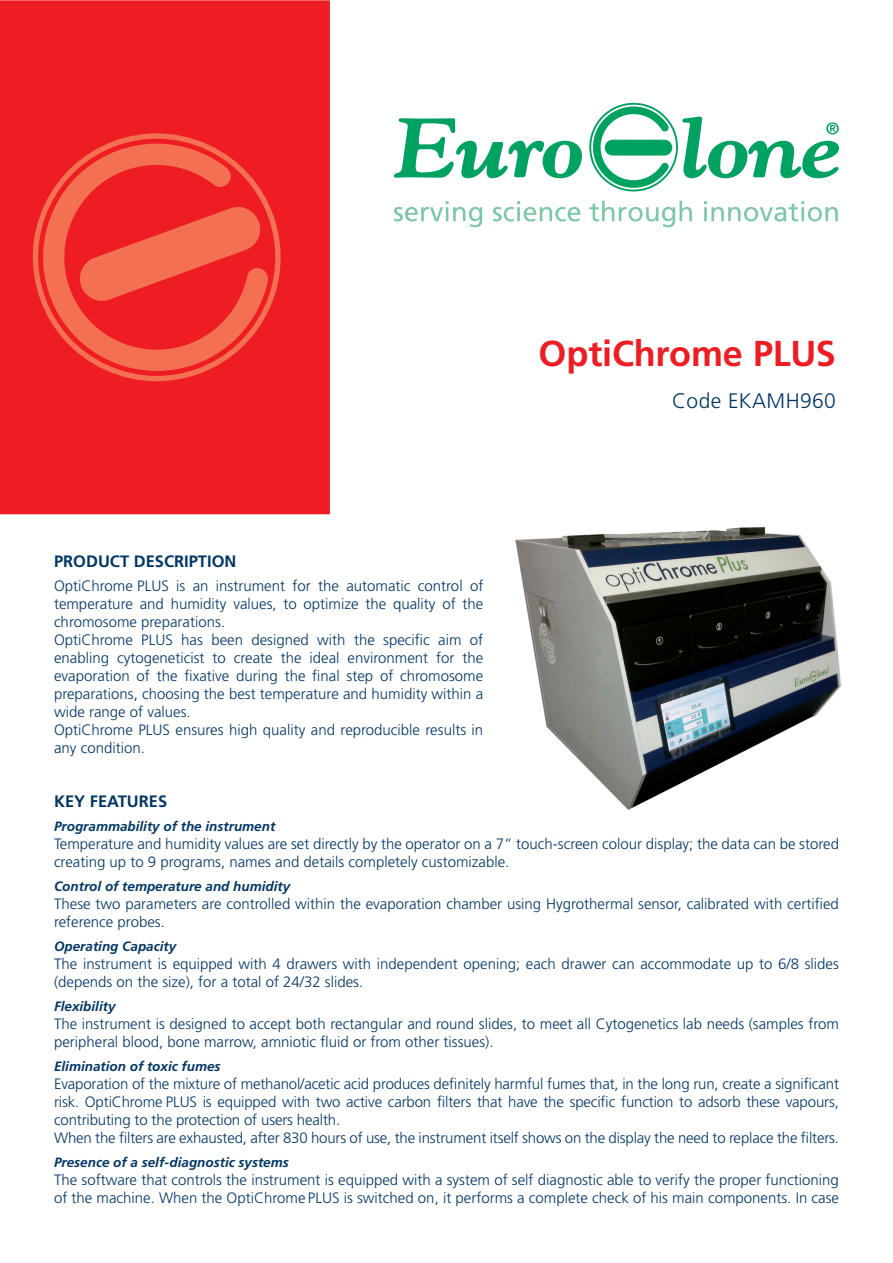
<style>
.page{position:relative;width:893px;height:1263px;background:#fff}
.page>*{position:absolute;margin:0;border:0;box-sizing:border-box;transform-origin:0 0}
.t1{font:700 36px "Frutiger LT Std";letter-spacing:-.005em;color:#ee1d23}
.t2{font:300 21px "Frutiger LT Std";letter-spacing:.02em;color:#003667}
.Normale{font:700 16.5px "Frutiger LT Std";color:#003667}
.Normale-2{font:300 15px/18px "Frutiger LT Std";color:#003667}
.Normale-3{font:italic 700 13.5px "Frutiger LT Std";color:#003667}
</style>
<div class="page">
<svg style="left:394px;top:118px;width:188px;height:60px"></svg>
<svg style="left:589px;top:103px;width:250px;height:88px"></svg>
<svg style="left:394px;top:201px;width:88px;height:26px"></svg>
<svg style="left:493px;top:201px;width:87px;height:20px"></svg>
<svg style="left:589px;top:201px;width:103px;height:26px"></svg>
<svg style="left:704px;top:201px;width:134px;height:20px"></svg>
<div style="left:1px;top:1px;width:328px;height:512px;background:#ee1d23"></div>
<svg style="left:107px;top:133px;width:174px;height:248px"></svg>
<svg style="left:32px;top:144px;width:237px;height:227px"></svg>
<div style="left:0;top:0;width:330px;height:514px;border:2px solid #ee1d23"></div>
<img style="left:515px;top:527px;width:327px;height:283px">
<p class="t1" style="left:539px;top:332px;width:299px">OptiChrome PLUS</p>
<p class="t2" style="left:672px;top:388px;width:165px">Code EKAMH960</p>
<p class="Normale" style="left:54px;top:551px;width:184px">PRODUCT DESCRIPTION</p>
<p class="Normale-2" style="left:54px;top:577px;width:431px;text-align:justify">OptiChrome PLUS is an instrument for the automatic control of temperature and humidity values, to optimize the quality of the chromosome preparations.</p>
<p class="Normale-2" style="left:54px;top:631px;width:431px;text-align:justify">OptiChrome PLUS has been designed with the specific aim of enabling cytogeneticist to create the ideal environment for the evaporation of the fixative during the final step of chromosome preparations, choosing the best temperature and humidity within a wide range of values.</p>
<p class="Normale-2" style="left:54px;top:721px;width:431px">OptiChrome PLUS ensures high quality and reproducible results in any condition.</p>
<p class="Normale" style="left:54px;top:791px;width:115px">KEY FEATURES</p>
<p class="Normale-3" style="left:54px;top:818px;width:223px">Programmability of the instrument</p>
<p class="Normale-2" style="left:54px;top:835px;width:786px">Temperature and humidity values are set directly by the operator on a 7” touch-screen colour display; the data can be stored creating up to 9 programs, names and details completely customizable.</p>
<p class="Normale-3" style="left:54px;top:878px;width:238px">Control of temperature and humidity</p>
<p class="Normale-2" style="left:54px;top:895px;width:786px">These two parameters are controlled within the evaporation chamber using Hygrothermal sensor, calibrated with certified reference probes.</p>
<p class="Normale-3" style="left:54px;top:938px;width:124px">Operating Capacity</p>
<p class="Normale-2" style="left:54px;top:955px;width:786px">The instrument is equipped with 4 drawers with independent opening; each drawer can accommodate up to 6/8 slides (depends on the size), for a total of 24/32 slides.</p>
<p class="Normale-3" style="left:54px;top:998px;width:63px">Flexibility</p>
<p class="Normale-2" style="left:54px;top:1015px;width:786px">The instrument is designed to accept both rectangular and round slides, to meet all Cytogenetics lab needs (samples from peripheral blood, bone marrow, amniotic fluid or from other tissues).</p>
<p class="Normale-3" style="left:54px;top:1058px;width:168px">Elimination of toxic fumes</p>
<p class="Normale-2" style="left:54px;top:1075px;width:786px;text-align:justify">Evaporation of the mixture of methanol/acetic acid produces definitely harmful fumes that, in the long run, create a significant risk. OptiChrome PLUS is equipped with two active carbon filters that have the specific function to adsorb these vapours, contributing to the protection of users health.</p>
<p class="Normale-2" style="left:54px;top:1129px;width:787px">When the filters are exhausted, after 830 hours of use, the instrument itself shows on the display the need to replace the filters.</p>
<p class="Normale-3" style="left:54px;top:1154px;width:236px">Presence of a self-diagnostic systems</p>
<p class="Normale-2" style="left:54px;top:1171px;width:786px">The software that controls the instrument is equipped with a system of self diagnostic able to verify the proper functioning of the machine. When the OptiChrome PLUS is switched on, it performs a complete check of his main components. In case</p>
</div>
